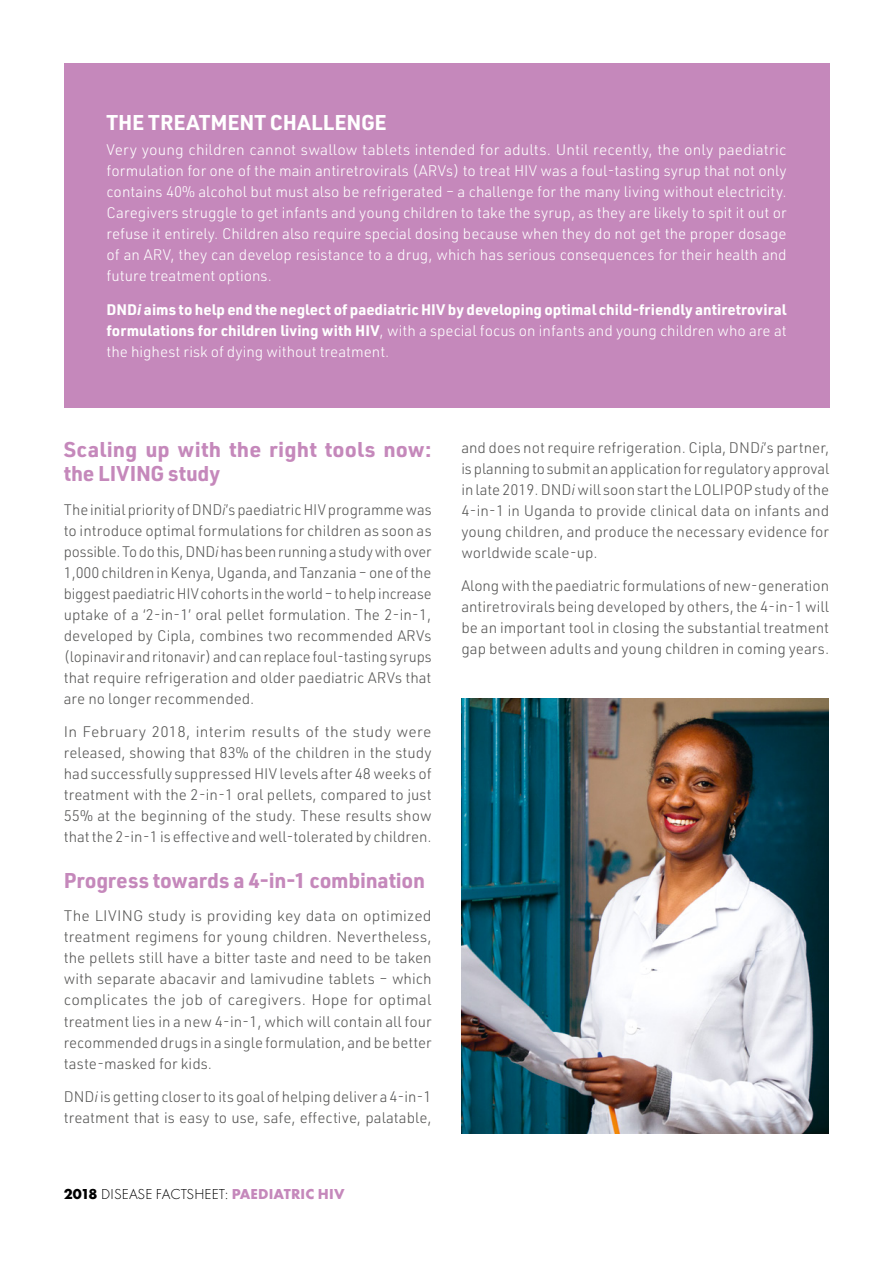
<style>
.page{position:relative;width:893px;height:1263px;background:#fff}
.page>*{position:absolute;margin:0;border:0;box-sizing:border-box;transform-origin:0 0}
.Body{font:700 21px/24px "URWDIN";letter-spacing:.005em;color:#c588bb}
.Titre_1{font:700 21px "URWDIN";letter-spacing:-.005em;color:#c588bb}
.Box_1_Titre{font:700 21px "URWDIN";color:#fff}
.Body-2{font:300 15px/21px "URWDIN";color:#575756;text-align:justify}
.Box_1_Body{font:300 15px/21px "URWDIN";color:#fff;text-align:justify}
.Box_1_Body-2{font:700 15px/21px "URWDIN";color:#fff;text-align:justify}
.bullets{font:300 15px "Futura PT";letter-spacing:.01em;color:#000}
.s1{font-style:italic}
.s2{font-weight:300}
.s3{font-weight:700}
.s4{font-weight:700;color:#c588bb}
</style>
<div class="page">
<div style="left:64px;top:64px;width:765px;height:344px;background:#c588bb"></div>
<img style="left:461px;top:698px;width:367px;height:435px">
<p class="Box_1_Titre" style="left:107px;top:108px;width:282px">THE TREATMENT CHALLENGE</p>
<p class="Box_1_Body" style="left:107px;top:139px;width:682px">Very young children cannot swallow tablets intended for adults. Until recently, the only paediatric formulation for one of the main antiretrovirals (ARVs) to treat HIV was a foul-tasting syrup that not only contains 40% alcohol but must also be refrigerated – a challenge for the many living without electricity.<br>Caregivers struggle to get infants and young children to take the syrup, as they are likely to spit it out or refuse it entirely. Children also require special dosing because when they do not get the proper dosage of an ARV, they can develop resistance to a drug, which has serious consequences for their health and future treatment options.</p>
<p class="Box_1_Body-2" style="left:107px;top:298px;width:682px">DND<span class="s1">i</span> aims to help end the neglect of paediatric HIV by developing optimal child-friendly antiretroviral formulations for children living with HIV<span class="s2">, with a special focus on infants and young children who are at the highest risk of dying without treatment.</span></p>
<p class="Body" style="left:64px;top:436px;width:369px">Scaling up with the right tools now: the LIVING study</p>
<p class="Body-2" style="left:64px;top:498px;width:369px">The initial priority of DND<span class="s1">i</span>’s paediatric HIV programme was to introduce optimal formulations for children as soon as possible. To do this, DND<span class="s1">i</span> has been running a study with over 1,000 children in Kenya, Uganda, and Tanzania – one of the biggest paediatric HIV cohorts in the world – to help increase uptake of a ‘2‑in‑1’ oral pellet formulation. The 2-in‑1, developed by Cipla, combines two recommended ARVs (lopinavir and ritonavir) and can replace foul-tasting syrups that require refrigeration and older paediatric ARVs that are no longer recommended.</p>
<p class="Body-2" style="left:64px;top:721px;width:369px">In February 2018, interim results of the study were released, showing that 83% of the children in the study had successfully suppressed HIV levels after 48 weeks of treatment with the 2‑in‑1 oral pellets, compared to just 55% at the beginning of the study. These results show that the 2‑in‑1 is effective and well-tolerated by children.</p>
<p class="Titre_1" style="left:64px;top:866px;width:363px">Progress towards a 4‑in‑1 combination</p>
<p class="Body-2" style="left:64px;top:905px;width:369px">The LIVING study is providing key data on optimized treatment regimens for young children. Nevertheless, the pellets still have a bitter taste and need to be taken with separate abacavir and lamivudine tablets – which complicates the job of caregivers. Hope for optimal treatment lies in a new 4‑in‑1, which will contain all four recommended drugs in a single formulation, and be better taste- masked for kids.</p>
<p class="Body-2" style="left:64px;top:1086px;width:369px">DND<span class="s1">i</span> is getting closer to its goal of helping deliver a 4‑in‑1 treatment that is easy to use, safe, effective, palatable,</p>
<p class="bullets" style="left:64px;top:1185px;width:282px"><span class="s3">2018</span> DISEASE FACTSHEET: <span class="s4">PAEDIATRIC HIV</span></p>
<p class="Body-2" style="left:461px;top:436px;width:369px">and does not require refrigeration. Cipla, DND<span class="s1">i</span>’s partner, is planning to submit an application for regulatory approval in late 2019. DND<span class="s1">i</span> will soon start the LOLIPOP study of the 4‑in‑1 in Uganda to provide clinical data on infants and young children, and produce the necessary evidence for worldwide scale- up.</p>
<p class="Body-2" style="left:461px;top:575px;width:369px">Along with the paediatric formulations of new- generation antiretrovirals being developed by others, the 4‑in‑1 will be an important tool in closing the substantial treatment gap between adults and young children in coming years.</p>
</div>
